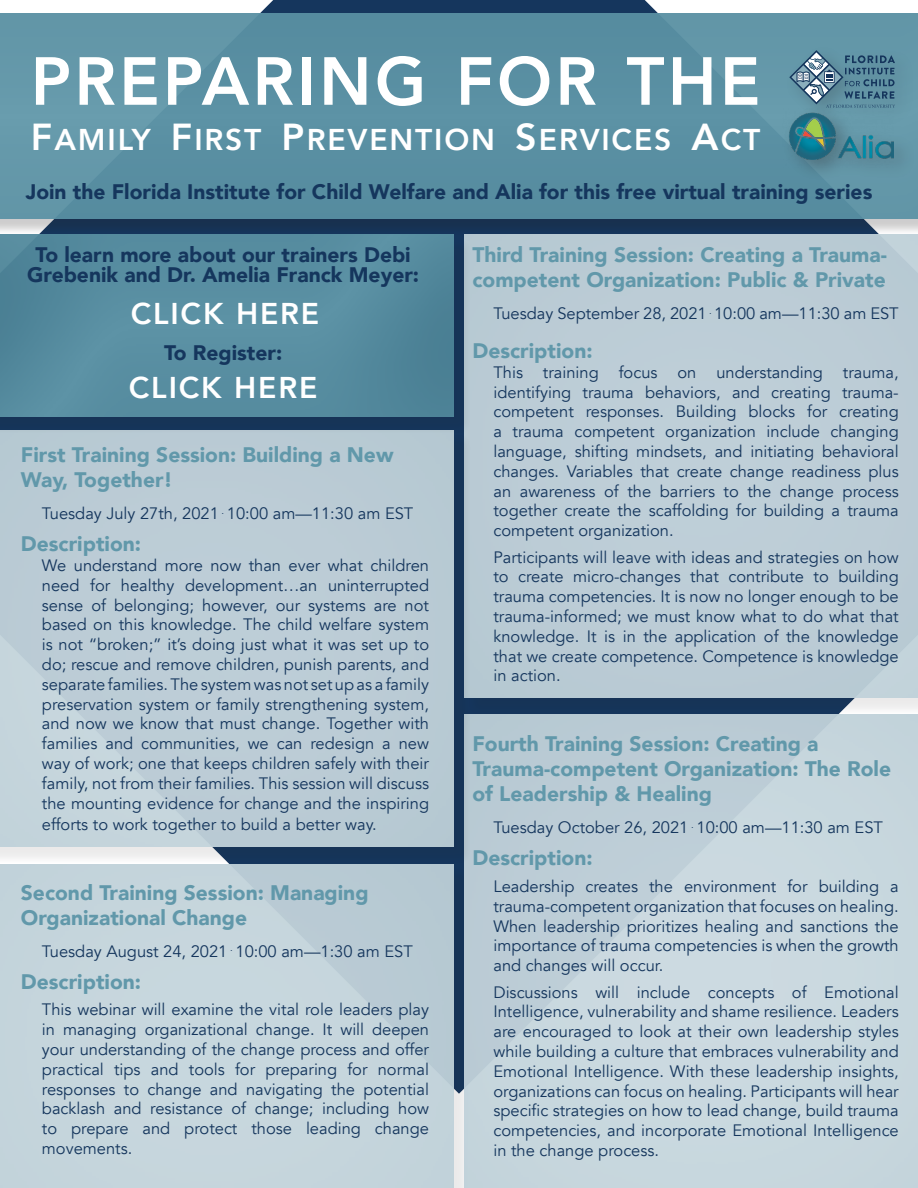
<style>
.page{position:relative;width:918px;height:1188px;background:#fff}
.page>*{position:absolute;margin:0;border:0;box-sizing:border-box;transform-origin:0 0}
.t1{font:800 67.2px "Avenir";letter-spacing:.05em;color:#fff}
.t2{font:800 30px "Avenir";letter-spacing:.06em;color:#fff}
.t3{font:900 21px/25.2px "Avenir";color:#6198aa}
.t4{font:900 21px/19.5px "Avenir";color:#15365d;text-align:center}
.t5{font:16.5px/19.8px "Avenir";color:#15365d;text-align:justify}
.s1{font-size:37.5px}
</style>
<div class="page">
<div style="left:0;top:15px;width:918px;height:221px;background:#231f20;opacity:.24"></div>
<div style="left:0;top:13px;width:918px;height:207px;background:#598fa2"></div>
<div style="left:0;top:863px;width:455px;height:325px;background:#fff;opacity:.51"></div>
<div style="left:783px;top:43px;width:133px;height:86px;background:#6397a8"></div>
<svg style="left:789px;top:50px;width:106px;height:55px"></svg>
<div style="left:466px;top:237px;width:452px;height:480px;background:#231f20;opacity:.1"></div>
<div style="left:464px;top:233px;width:454px;height:466px;background:#bcccd6"></div>
<div style="left:464px;top:713px;width:454px;height:475px;background:#fff;opacity:.51"></div>
<div style="left:0;top:433px;width:473px;height:433px;background:#231f20;opacity:.1"></div>
<div style="left:0;top:429px;width:455px;height:420px;background:#bcccd6"></div>
<div style="left:782px;top:105px;width:134px;height:76px;background:#231f20;opacity:.33"></div>
<img style="left:782px;top:109px;width:112px;height:59px">
<div style="left:0;top:237px;width:473px;height:199px;background:#231f20;opacity:.1"></div>
<div style="left:0;top:235px;width:455px;height:184px;background:#578da0"></div>
<p class="t1" style="left:31px;top:29px;width:731px">PREPARING FOR THE</p>
<p class="t2" style="left:31px;top:116px;width:731px"><span class="s1">F</span>AMILY <span class="s1">F</span>IRST <span class="s1">P</span>REVENTION <span class="s1">S</span>ERVICES <span class="s1">A</span>CT</p>
<p class="t4" style="left:26px;top:181px;width:848px">Join the Florida Institute for Child Welfare and Alia for this free virtual training series</p>
<p class="t4" style="left:27px;top:244px;width:394px">To learn more about our trainers Debi<br>Grebenik and Dr. Amelia Franck Meyer:</p>
<p class="t2" style="left:131px;top:290px;width:190px">CLICK HERE</p>
<p class="t4" style="left:164px;top:342px;width:120px">To Register:</p>
<p class="t2" style="left:129px;top:364px;width:190px">CLICK HERE</p>
<p class="t3" style="left:21px;top:442px;width:374px">First Training Session: Building a New<br>Way, Together!</p>
<p class="t5" style="left:42px;top:504px;width:373px">Tuesday July 27th, 2021 <sup>.</sup> 10:00 am—11:30 am EST</p>
<p class="t3" style="left:21px;top:531px;width:122px">Description:</p>
<p class="t5" style="left:42px;top:556px;width:389px">We understand more now than ever what children need for healthy development…an uninterrupted sense of belonging; however, our systems are not based on this knowledge. The child welfare system is not “broken;” it’s doing just what it was set up to do; rescue and remove children, punish parents, and separate families. The system was not set up as a family preservation system or family strengthening system, and now we know that must change. Together with families and communities, we can redesign a new way of work; one that keeps children safely with their family, not from their families. This session will discuss the mounting evidence for change and the inspiring</p>
<p class="t5" style="left:42px;top:815px;width:336px">efforts to work together to build a better way.</p>
<p class="t3" style="left:21px;top:879px;width:349px">Second Training Session: Managing<br>Organizational Change</p>
<p class="t5" style="left:42px;top:942px;width:372px">Tuesday August 24, 2021 <sup>.</sup> 10:00 am—1:30 am EST</p>
<p class="t3" style="left:21px;top:968px;width:122px">Description:</p>
<p class="t5" style="left:42px;top:1000px;width:389px">This webinar will examine the vital role leaders play in managing organizational change. It will deepen your understanding of the change process and offer practical tips and tools for preparing for normal responses to change and navigating the potential backlash and resistance of change; including how to prepare and protect those leading change movements.</p>
<p class="t3" style="left:472px;top:242px;width:416px">Third Training Session: Creating a Trauma&shy;competent Organization: Public &amp; Private</p>
<p class="t5" style="left:493px;top:304px;width:407px">Tuesday September 28, 2021 <sup>.</sup> 10:00 am—11:30 am EST</p>
<p class="t3" style="left:472px;top:337px;width:122px">Description:</p>
<p class="t5" style="left:493px;top:362px;width:407px">This training focus on understanding trauma, identifying trauma behaviors, and creating trauma&shy;competent responses. Building blocks for creating a trauma competent organization include changing language, shifting mindsets, and initiating behavioral changes. Variables that create change readiness plus an awareness of the barriers to the change process together create the scaffolding for building a trauma competent organization.</p>
<p class="t5" style="left:493px;top:547px;width:407px">Participants will leave with ideas and strategies on how to create micro-changes that contribute to building trauma competencies. It is now no longer enough to be trauma-informed; we must know what to do what that knowledge. It is in the application of the knowledge that we create competence. Competence is knowledge in action.</p>
<p class="t3" style="left:472px;top:731px;width:420px">Fourth Training Session: Creating a<br>Trauma-competent Organization: The Role of Leadership &amp; Healing</p>
<p class="t5" style="left:493px;top:818px;width:391px">Tuesday October 26, 2021 <sup>.</sup> 10:00 am—11:30 am EST</p>
<p class="t3" style="left:472px;top:845px;width:122px">Description:</p>
<p class="t5" style="left:493px;top:877px;width:407px">Leadership creates the environment for building a trauma-competent organization that focuses on healing.<br>When leadership prioritizes healing and sanctions the importance of trauma competencies is when the growth and changes will occur.</p>
<p class="t5" style="left:493px;top:982px;width:407px">Discussions will include concepts of Emotional Intelligence, vulnerability and shame resilience. Leaders are encouraged to look at their own leadership styles while building a culture that embraces vulnerability and Emotional Intelligence. With these leadership insights, organizations can focus on healing. Participants will hear specific strategies on how to lead change, build trauma competencies, and incorporate Emotional Intelligence in the change process.</p>
</div>
